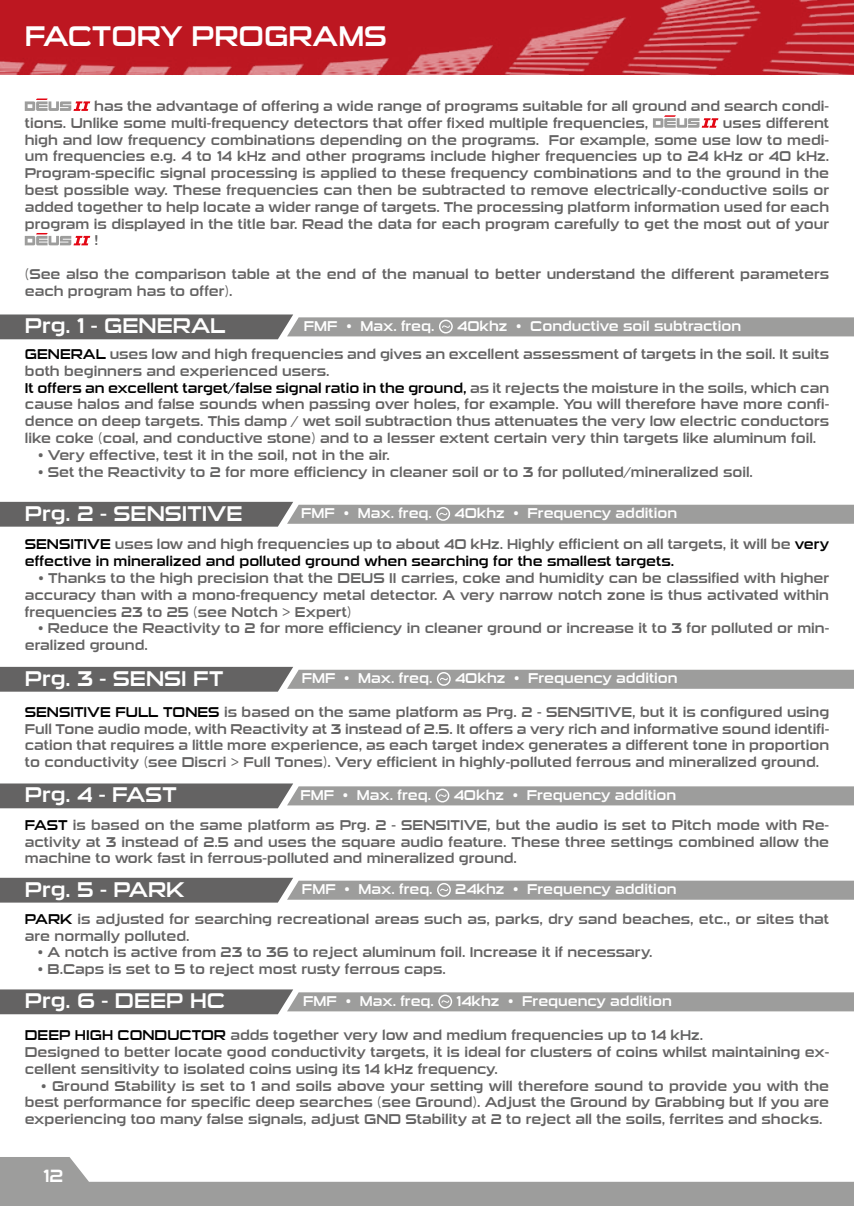
<style>
.page{position:relative;width:854px;height:1206px;background:#fff}
.page>*{position:absolute;margin:0;border:0;box-sizing:border-box;transform-origin:0 0}
.t1{font:28px "Sui Generis Rg";color:#fff}
.t2{font:21px "Sui Generis Rg";color:#fff}
.t3{font:17.5px "Sui Generis Rg";color:#fff}
.t4{font:14px/16.8px "Sui Generis Rg";color:#646363}
.t5{font:14px "Sui Generis Rg";color:#fff}
.t6{font:14px/16.8px "Sui Generis Rg";color:#000}
.s1{color:#000}
.s2{color:#646363}
</style>
<div class="page">
<svg style="left:0;top:1157px;width:853px;height:48px;fill:#9d9d9c"></svg>
<img style="left:0;top:0;width:853px;height:75px">
<svg style="left:25px;top:98px;width:65px;height:13px"></svg>
<svg style="left:653px;top:115px;width:65px;height:13px"></svg>
<svg style="left:25px;top:233px;width:65px;height:12px"></svg>
<svg style="left:0;top:502px;width:853px;height:24px;background:#989797"></svg>
<svg style="left:0;top:667px;width:853px;height:24px;background:#989797"></svg>
<svg style="left:0;top:783px;width:853px;height:25px;background:#9b9b9a"></svg>
<svg style="left:0;top:877px;width:853px;height:25px;background:#9b9b9b"></svg>
<svg style="left:0;top:989px;width:853px;height:25px;background:#9b9a9a"></svg>
<svg style="left:0;top:314px;width:853px;height:25px;background:#9b9b9a"></svg>
<h1 class="t1" style="left:25px;top:20px;width:363px">FACTORY PROGRAMS</h1>
<p class="t4" style="left:25px;top:98px;width:805px;text-indent:69px">has the advantage of offering a wide range of programs suitable for all ground and search condi&shy;tions. Unlike some multi-frequency detectors that offer fixed multiple frequencies,</p>
<p class="t4" style="left:722px;top:115px;width:108px">uses different</p>
<p class="t4" style="left:25px;top:131px;width:805px">high and low frequency combinations depending on the programs. For example, some use low to medi-</p>
<p class="t4" style="left:25px;top:148px;width:805px">um frequencies e.g. 4 to 14 kHz and other programs include higher frequencies up to 24 kHz or 40 kHz.</p>
<p class="t4" style="left:25px;top:165px;width:805px">Program-specific signal processing is applied to these frequency combinations and to the ground in the</p>
<p class="t4" style="left:25px;top:182px;width:805px">best possible way. These frequencies can then be subtracted to remove electrically-conductive soils or</p>
<p class="t4" style="left:25px;top:199px;width:805px">added together to help locate a wider range of targets. The processing platform information used for each</p>
<p class="t4" style="left:25px;top:215px;width:805px">program is displayed in the title bar. Read the data for each program carefully to get the most out of your</p>
<p class="t4" style="left:95px;top:232px;width:5px">!</p>
<p class="t4" style="left:25px;top:266px;width:805px">(See also the comparison table at the end of the manual to better understand the different parameters each program has to offer).</p>
<h2 class="t2" style="left:25px;top:314px;width:202px">Prg. 1 - GENERAL</h2>
<p class="t5" style="left:304px;top:318px;width:132px">FMF • Max. freq.</p>
<p class="t5" style="left:457px;top:318px;width:285px">40khz • Conductive soil subtraction</p>
<p class="t4" style="left:25px;top:346px;width:805px"><span class="s1">GENERAL</span> uses low and high frequencies and gives an excellent assessment of targets in the soil. It suits both beginners and experienced users.<br><span class="s1">It offers an excellent target/false signal ratio in the ground,</span> as it rejects the moisture in the soils, which can cause halos and false sounds when passing over holes, for example. You will therefore have more confi&shy;dence on deep targets. This damp / wet soil subtraction thus attenuates the very low electric conductors like coke (coal, and conductive stone) and to a lesser extent certain very thin targets like aluminum foil.</p>
<p class="t4" style="left:38px;top:447px;width:353px">• Very effective, test it in the soil, not in the air.</p>
<p class="t4" style="left:38px;top:463px;width:716px">• Set the Reactivity to 2 for more efficiency in cleaner soil or to 3 for polluted/mineralized soil.</p>
<h2 class="t2" style="left:25px;top:501px;width:219px">Prg. 2 - SENSITIVE</h2>
<p class="t5" style="left:301px;top:505px;width:132px">FMF • Max. freq.</p>
<p class="t5" style="left:454px;top:505px;width:224px">40khz • Frequency addition</p>
<p class="t6" style="left:25px;top:536px;width:805px">SENSITIVE <span class="s2">uses low and high frequencies up to about 40 kHz. Highly efficient on all targets, it will be</span> very effective in mineralized and polluted ground when searching for the smallest targets.</p>
<p class="t4" style="left:25px;top:570px;width:805px;text-align:justify;text-indent:14px">• Thanks to the high precision that the DEUS II carries, coke and humidity can be classified with higher accuracy than with a mono-frequency metal detector. A very narrow notch zone is thus activated within frequencies 23 to 25 (see Notch &gt; Expert)</p>
<p class="t4" style="left:25px;top:620px;width:805px;text-indent:13px">• Reduce the Reactivity to 2 for more efficiency in cleaner ground or increase it to 3 for polluted or min&shy;eralized ground.</p>
<h2 class="t2" style="left:25px;top:666px;width:200px">Prg. 3 - SENSI FT</h2>
<p class="t5" style="left:302px;top:670px;width:132px">FMF • Max. freq.</p>
<p class="t5" style="left:455px;top:670px;width:224px">40khz • Frequency addition</p>
<p class="t4" style="left:25px;top:703px;width:805px;text-align:justify"><span class="s1">SENSITIVE FULL TONES</span> is based on the same platform as Prg. 2 - SENSITIVE, but it is configured using Full Tone audio mode, with Reactivity at 3 instead of 2.5. It offers a very rich and informative sound identifi&shy;cation that requires a little more experience, as each target index generates a different tone in proportion to conductivity (see Discri &gt; Full Tones). Very efficient in highly-polluted ferrous and mineralized ground.</p>
<h2 class="t2" style="left:25px;top:783px;width:153px">Prg. 4 - FAST</h2>
<p class="t5" style="left:300px;top:786px;width:132px">FMF • Max. freq.</p>
<p class="t5" style="left:453px;top:786px;width:224px">40khz • Frequency addition</p>
<p class="t4" style="left:25px;top:816px;width:805px;text-align:justify"><span class="s1">FAST</span> is based on the same platform as Prg. 2 - SENSITIVE, but the audio is set to Pitch mode with Re&shy;activity at 3 instead of 2.5 and uses the square audio feature. These three settings combined allow the machine to work fast in ferrous-polluted and mineralized ground.</p>
<h2 class="t2" style="left:25px;top:877px;width:161px">Prg. 5 - PARK</h2>
<p class="t5" style="left:302px;top:881px;width:132px">FMF • Max. freq.</p>
<p class="t5" style="left:455px;top:881px;width:223px">24khz • Frequency addition</p>
<p class="t4" style="left:25px;top:910px;width:805px"><span class="s1">PARK</span> is adjusted for searching recreational areas such as, parks, dry sand beaches, etc., or sites that are normally polluted.</p>
<p class="t4" style="left:38px;top:944px;width:616px">• A notch is active from 23 to 36 to reject aluminum foil. Increase it if necessary.</p>
<p class="t4" style="left:38px;top:961px;width:409px">• B.Caps is set to 5 to reject most rusty ferrous caps.</p>
<h2 class="t2" style="left:25px;top:988px;width:202px">Prg. 6 - DEEP HC</h2>
<p class="t5" style="left:303px;top:992px;width:132px">FMF • Max. freq.</p>
<p class="t5" style="left:456px;top:992px;width:217px">14khz • Frequency addition</p>
<p class="t4" style="left:25px;top:1027px;width:805px"><span class="s1">DEEP HIGH CONDUCTOR</span> adds together very low and medium frequencies up to 14 kHz.<br>Designed to better locate good conductivity targets, it is ideal for clusters of coins whilst maintaining ex&shy;cellent sensitivity to isolated coins using its 14 kHz frequency.</p>
<p class="t4" style="left:25px;top:1077px;width:805px;text-align:justify;text-indent:16px">• Ground Stability is set to 1 and soils above your setting will therefore sound to provide you with the best performance for specific deep searches (see Ground). Adjust the Ground by Grabbing but If you are experiencing too many false signals, adjust GND Stability at 2 to reject all the soils, ferrites and shocks.</p>
<p class="t3" style="left:43px;top:1166px;width:21px">12</p>
</div>
